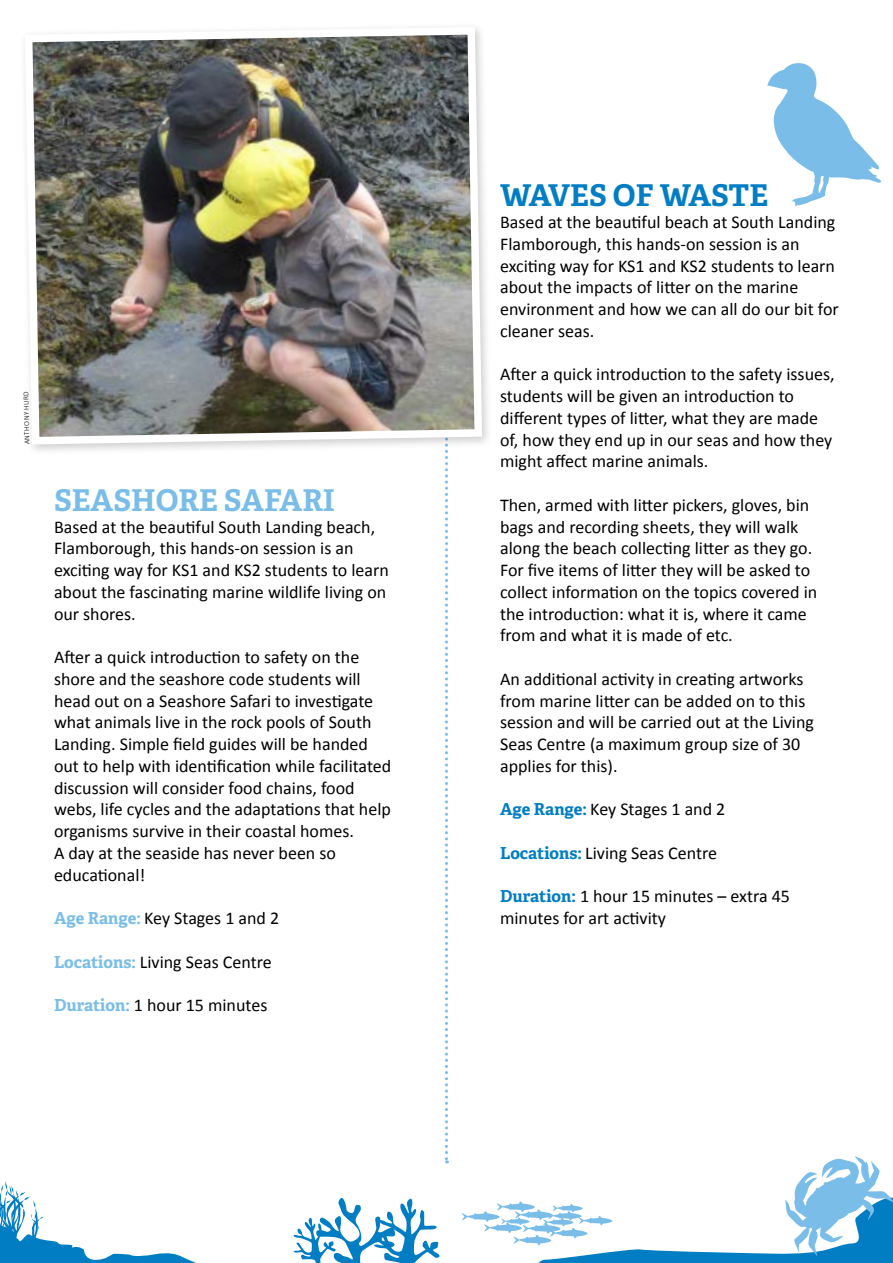
<style>
.page{position:relative;width:893px;height:1263px;background:#fff}
.page>*{position:absolute;margin:0;border:0;box-sizing:border-box;transform-origin:0 0}
.t1{font:700 30px "Adelle";color:#79bde8}
.t2{font:700 30px "Adelle";color:#007dc3}
.t3{font:18px/21.8px "Calibri";color:#000}
.t4{font:300 7.5px "Calibri";color:#000}
.s1{font-family:"Adelle";font-weight:700;font-size:16.5px;color:#79bde8}
.s2{font-family:"Adelle";font-weight:700;font-size:16.5px;color:#007dc3}
</style>
<div class="page">
<svg style="left:445px;top:456px;width:3px;height:707px"></svg>
<svg style="left:45px;top:1220px;width:848px;height:43px"></svg>
<svg style="left:785px;top:1156px;width:108px;height:100px"></svg>
<svg style="left:461px;top:1201px;width:151px;height:44px"></svg>
<svg style="left:291px;top:1198px;width:149px;height:65px"></svg>
<svg style="left:0;top:1181px;width:45px;height:82px"></svg>
<svg style="left:767px;top:63px;width:114px;height:144px"></svg>
<img style="left:24px;top:27px;width:462px;height:421px">
<p class="t4" style="left:22px;top:444px;width:55px;rotate:-91deg">ANTHONY HURD</p>
<h1 class="t1" style="left:54px;top:481px;width:283px">SEASHORE SAFARI</h1>
<p class="t3" style="left:54px;top:516px;width:336px">Based at the beautiful South Landing beach, Flamborough, this hands-on session is an exciting way for KS1 and KS2 students to learn about the fascinating marine wildlife living on our shores.</p>
<p class="t3" style="left:54px;top:646px;width:339px">After a quick introduction to safety on the shore and the seashore code students will head out on a Seashore Safari to investigate what animals live in the rock pools of South Landing. Simple field guides will be handed out to help with identification while facilitated discussion will consider food chains, food webs, life cycles and the adaptations that help organisms survive in their coastal homes.<br>A day at the seaside has never been so educational!</p>
<p class="t3" style="left:54px;top:907px;width:227px"><span class="s1">Age Range:</span> Key Stages 1 and 2</p>
<p class="t3" style="left:54px;top:951px;width:219px"><span class="s1">Locations:</span> Living Seas Centre</p>
<p class="t3" style="left:54px;top:994px;width:215px"><span class="s1">Duration:</span> 1 hour 15 minutes</p>
<h1 class="t2" style="left:500px;top:176px;width:270px">WAVES OF WASTE</h1>
<p class="t3" style="left:500px;top:211px;width:340px">Based at the beautiful beach at South Landing Flamborough, this hands-on session is an exciting way for KS1 and KS2 students to learn about the impacts of litter on the marine environment and how we can all do our bit for cleaner seas.</p>
<p class="t3" style="left:500px;top:363px;width:336px">After a quick introduction to the safety issues, students will be given an introduction to different types of litter, what they are made of, how they end up in our seas and how they might affect marine animals.</p>
<p class="t3" style="left:500px;top:494px;width:319px">Then, armed with litter pickers, gloves, bin bags and recording sheets, they will walk along the beach collecting litter as they go.<br>For five items of litter they will be asked to collect information on the topics covered in the introduction: what it is, where it came from and what it is made of etc.</p>
<p class="t3" style="left:500px;top:668px;width:315px">An additional activity in creating artworks from marine litter can be added on to this session and will be carried out at the Living Seas Centre (a maximum group size of 30 applies for this).</p>
<p class="t3" style="left:500px;top:798px;width:227px"><span class="s2">Age Range:</span> Key Stages 1 and 2</p>
<p class="t3" style="left:500px;top:842px;width:218px"><span class="s2">Locations:</span> Living Seas Centre</p>
<p class="t3" style="left:500px;top:885px;width:291px"><span class="s2">Duration:</span> 1 hour 15 minutes – extra 45 minutes for art activity</p>
</div>
